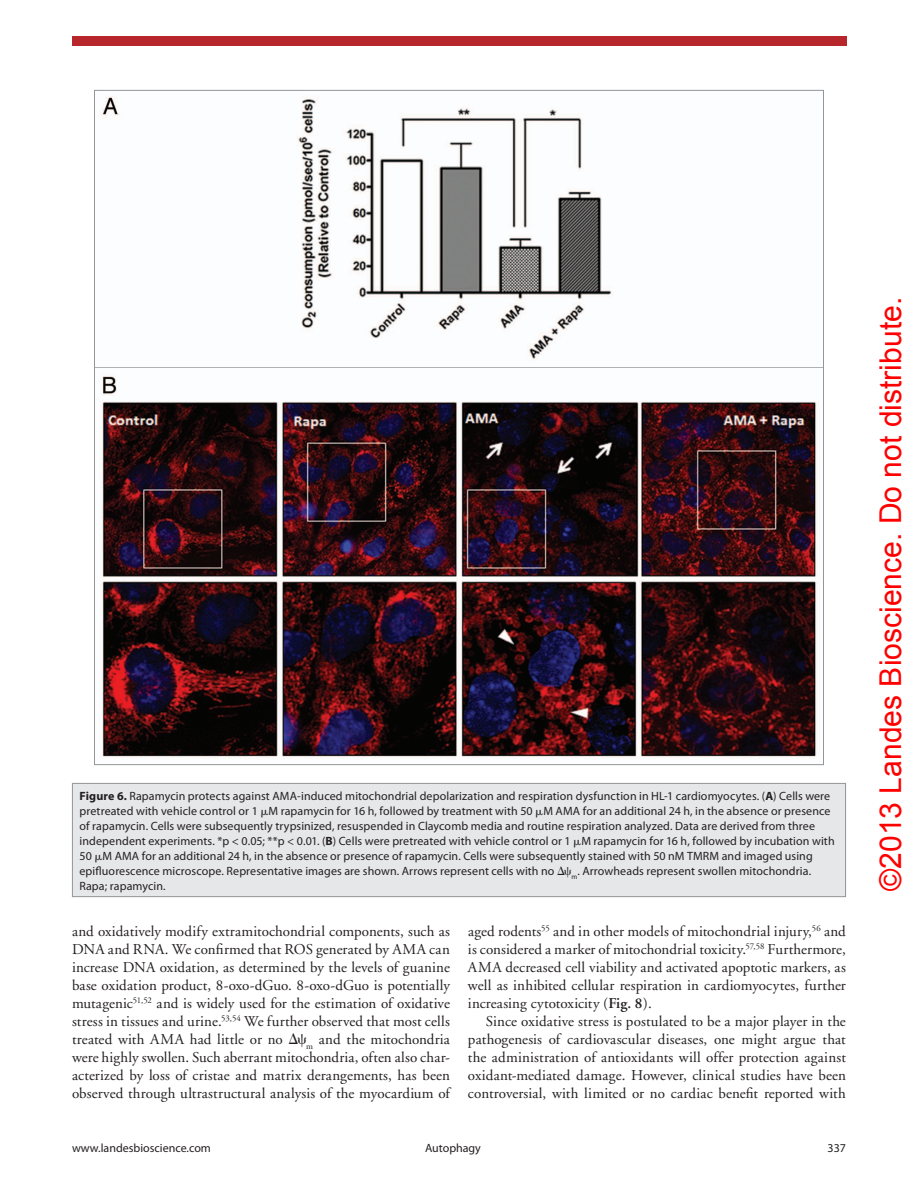
<style>
.page{position:relative;width:918px;height:1188px;background:#fff}
.page>*{position:absolute;margin:0;border:0;box-sizing:border-box;transform-origin:0 0}
.t1{font:30.15px "Arial";color:#f00}
.t2{font:15px/18px "Adobe Garamond";letter-spacing:.01em;color:#231f20;text-align:justify}
.t3{font:12px/15px "Myriad Pro";letter-spacing:.005em;color:#231f20}
.s1{font-weight:700}
.s2{font-family:"Universal Std Greekw Math Pi"}
.s3{font-weight:600}
</style>
<div class="page">
<div style="left:72px;top:36px;width:774px;height:10px;background:#b7262b"></div>
<img style="left:96px;top:96px;width:726px;height:663px">
<div style="left:72px;top:783px;width:774px;height:114px;background:#e6e7e9"></div>
<div style="left:72px;top:783px;width:774px;height:114px;border:1px solid #939598"></div>
<p class="t3" style="left:80px;top:788px;width:757px"><span class="s1">Figure 6.</span> Rapamycin protects against AMA-induced mitochondrial depolarization and respiration dysfunction in HL-1 cardiomyocytes. (<span class="s1">A</span>) Cells were pretreated with vehicle control or 1 <span class="s2">μ</span>M rapamycin for 16 h, followed by treatment with 50 <span class="s2">μ</span>M AMA for an additional 24 h, in the absence or presence of rapamycin. Cells were subsequently trypsinized, resuspended in Claycomb media and routine respiration analyzed. Data are derived from three independent experiments. *p &lt; 0.05; **p &lt; 0.01. (<span class="s1">B</span>) Cells were pretreated with vehicle control or 1 <span class="s2">μ</span>M rapamycin for 16 h, followed by incubation with 50 <span class="s2">μ</span>M AMA for an additional 24 h, in the absence or presence of rapamycin. Cells were subsequently stained with 50 nM TMRM and imaged using epifluorescence microscope. Representative images are shown. Arrows represent cells with no <span class="s2">Δψ</span><sub>m</sub>. Arrowheads represent swollen mitochondria.<br>Rapa; rapamycin.</p>
<p class="t2" style="left:72px;top:923px;width:379px">and oxidatively modify extramitochondrial components, such as DNA and RNA. We confirmed that ROS generated by AMA can increase DNA oxidation, as determined by the levels of guanine base oxidation product, 8-oxo-dGuo. 8-oxo-dGuo is potentially mutagenic<sup>51,52</sup> and is widely used for the estimation of oxidative stress in tissues and urine.<sup>53,54</sup> We further observed that most cells treated with AMA had little or no <span class="s2">Δψ</span><sub>m</sub> and the mitochondria were highly swollen. Such aberrant mitochondria, often also char&shy;acterized by loss of cristae and matrix derangements, has been observed through ultrastructural analysis of the myocardium of</p>
<p class="t2" style="left:468px;top:923px;width:379px">aged rodents<sup>55</sup> and in other models of mitochondrial injury,<sup>56</sup> and is considered a marker of mitochondrial toxicity.<sup>57,58</sup> Furthermore, AMA decreased cell viability and activated apoptotic markers, as well as inhibited cellular respiration in cardiomyocytes, further increasing cytotoxicity (<span class="s3">Fig. 8</span>).</p>
<p class="t2" style="left:468px;top:1013px;width:379px;text-indent:18px">Since oxidative stress is postulated to be a major player in the pathogenesis of cardiovascular diseases, one might argue that the administration of antioxidants will offer protection against oxidant-mediated damage. However, clinical studies have been controversial, with limited or no cardiac benefit reported with</p>
<p class="t3" style="left:72px;top:1140px;width:140px">www.landesbioscience.com</p>
<p class="t3" style="left:425px;top:1140px;width:57px">Autophagy</p>
<p class="t3" style="left:828px;top:1140px;width:20px">337</p>
<h1 class="t1" style="left:871px;top:891px;width:595px;rotate:-90deg">©2013 Landes Bioscience. Do not distribute.</h1>
</div>
